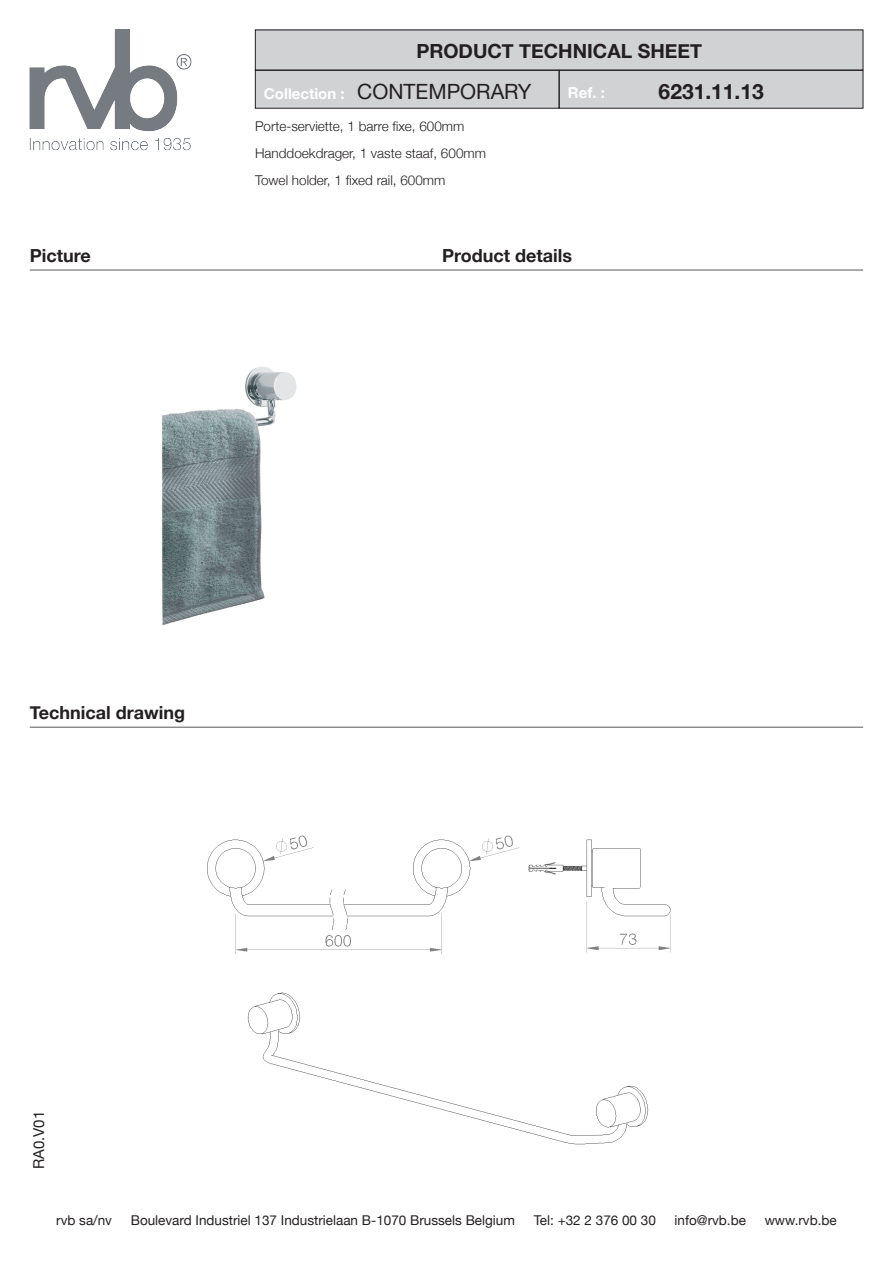
<style>
.page{position:relative;width:893px;height:1263px;background:#fff}
.page>*{position:absolute;margin:0;border:0;box-sizing:border-box;transform-origin:0 0}
.t1{font:21px "Helvetica Neue";color:#231f20}
.t2{font:700 21px "Helvetica Neue";color:#231f20}
.t3{font:700 19.5px "Helvetica Neue";color:#231f20}
.t4{font:700 18px "Helvetica Neue";color:#231f20}
.t5{font:700 15px "Helvetica Neue";color:#fff}
.t6{font:15px "Helvetica Neue";color:#231f20}
.t7{font:13.5px "Helvetica Neue";color:#231f20}
.t8{font:300 13.5px "Helvetica Neue";color:#231f20}
</style>
<div class="page">
<img style="left:30px;top:30px;width:162px;height:121px">
<div style="left:255px;top:70px;width:304px;height:38px;background:#d1d2d4"></div>
<div style="left:255px;top:70px;width:304px;height:38px;border:1px solid #231f20"></div>
<div style="left:559px;top:70px;width:304px;height:38px;background:#d1d2d4"></div>
<div style="left:559px;top:70px;width:304px;height:38px;border:1px solid #231f20"></div>
<div style="left:255px;top:30px;width:608px;height:40px;background:#d1d2d4"></div>
<hr style="left:30px;top:727px;width:833px;height:1px;background:#57585a">
<hr style="left:30px;top:270px;width:833px;height:1px;background:#57585a">
<img style="left:162px;top:367px;width:135px;height:259px">
<img style="left:207px;top:835px;width:464px;height:310px">
<h2 class="t3" style="left:416px;top:39px;width:287px">PRODUCT TECHNICAL SHEET</h2>
<p class="t1" style="left:357px;top:79px;width:176px">CONTEMPORARY</p>
<p class="t2" style="left:659px;top:79px;width:107px">6231.11.13</p>
<p class="t5" style="left:264px;top:84px;width:82px">Collection :</p>
<p class="t5" style="left:568px;top:83px;width:38px">Ref. :</p>
<h3 class="t4" style="left:30px;top:244px;width:63px">Picture</h3>
<p class="t8" style="left:255px;top:118px;width:211px">Porte-serviette, 1 barre fixe, 600mm</p>
<p class="t8" style="left:255px;top:145px;width:232px">Handdoekdrager, 1 vaste staaf, 600mm</p>
<p class="t8" style="left:255px;top:172px;width:192px">Towel holder, 1 fixed rail, 600mm</p>
<h3 class="t4" style="left:442px;top:244px;width:131px">Product details</h3>
<h3 class="t4" style="left:30px;top:702px;width:157px">Technical drawing</h3>
<p class="t6" style="left:30px;top:1169px;width:60px;rotate:-90deg">RA0.V01</p>
<p class="t7" style="left:56px;top:1212px;width:57px">rvb sa/nv</p>
<p class="t7" style="left:131px;top:1212px;width:386px">Boulevard Industriel 137 Industrielaan B-1070 Brussels Belgium</p>
<p class="t7" style="left:534px;top:1212px;width:124px">Tel: +32 2 376 00 30</p>
<p class="t7" style="left:675px;top:1212px;width:73px">info@rvb.be</p>
<p class="t7" style="left:765px;top:1212px;width:73px">www.rvb.be</p>
</div>
